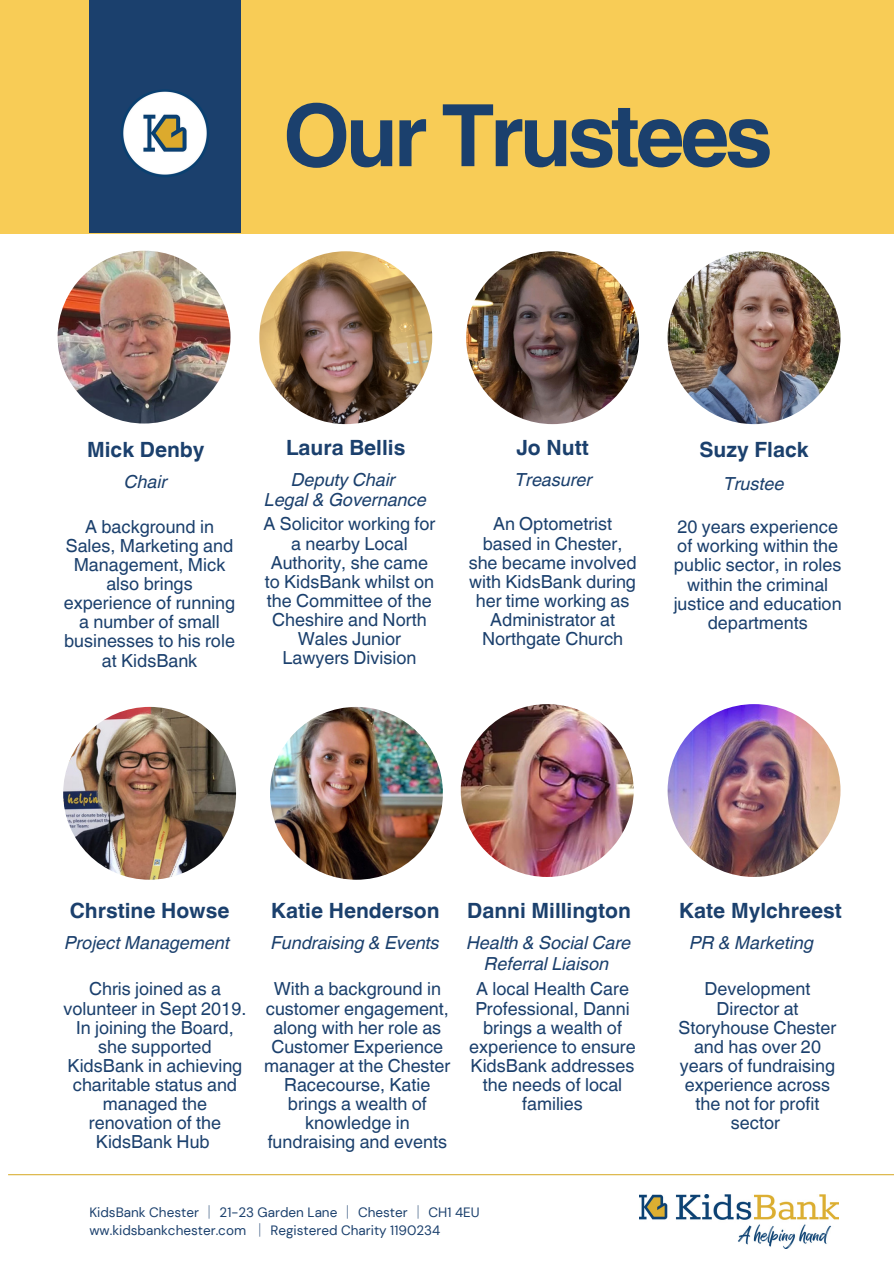
<style>
.page{position:relative;width:894px;height:1264px;background:#fff}
.page>*{position:absolute;margin:0;border:0;box-sizing:border-box;transform-origin:0 0}
.t1{font:700 86.1px "Helvetica World";letter-spacing:-.055em;color:#1b406d}
.t2{font:700 21px "Helvetica World";color:#1b406d}
.t3{font:18px/19.2px "Helvetica World";color:#1b406d;text-align:center}
.t4{font:italic 18px/20.2px "Helvetica World";color:#1b406d;text-align:center}
.t5{font:13.5px "DM Sans";color:#1b406d}
.s1{font-family:"Noto Sans CJ Ksc"}
</style>
<div class="page">
<div style="left:0;top:0;width:893px;height:233px;background:#f8cc56"></div>
<div style="left:89px;top:0;width:152px;height:233px;background:#1b406d"></div>
<img style="left:115px;top:89px;width:100px;height:100px;border-radius:50%">
<img style="left:667px;top:251px;width:173px;height:173px;border-radius:50%">
<img style="left:63px;top:707px;width:173px;height:172px;border-radius:50%">
<img style="left:270px;top:707px;width:173px;height:172px;border-radius:50%">
<img style="left:460px;top:704px;width:173px;height:173px;border-radius:50%">
<img style="left:667px;top:704px;width:173px;height:173px;border-radius:50%">
<hr style="left:8px;top:1174px;width:885px;height:1px;background:#dab13a">
<img style="left:639px;top:1194px;width:199px;height:54px">
<img style="left:58px;top:251px;width:172px;height:172px;border-radius:50%">
<img style="left:259px;top:251px;width:173px;height:173px;border-radius:50%">
<img style="left:466px;top:251px;width:173px;height:173px;border-radius:50%">
<h1 class="t1" style="left:283px;top:65px;width:490px">Our Trustees</h1>
<h2 class="t2" style="left:87px;top:432px;width:119px">Mick Denby</h2>
<h3 class="t4" style="left:124px;top:470px;width:44px">Chair</h3>
<h3 class="t3" style="left:64px;top:516px;width:173px">A background in<br>Sales, Marketing and<br>Management, Mick also brings experience of running a number of small businesses to his role at KidsBank</h3>
<h3 class="t2" style="left:286px;top:430px;width:121px">Laura Bellis</h3>
<h3 class="t2" style="left:516px;top:430px;width:74px">Jo Nutt</h3>
<h3 class="t4" style="left:264px;top:467px;width:163px">Deputy Chair<br>Legal &amp; Governance</h3>
<h3 class="t4" style="left:515px;top:467px;width:79px">Treasurer</h3>
<p class="t3" style="left:263px;top:514px;width:173px">A Solicitor working for a nearby Local<br>Authority, she came to KidsBank whilst on the Committee of the<br>Cheshire and North<br>Wales Junior<br>Lawyers Division</p>
<p class="t3" style="left:468px;top:514px;width:169px">An Optometrist based in Chester, she became involved with KidsBank during her time working as<br>Administrator at<br>Northgate Church</p>
<h2 class="t2" style="left:699px;top:432px;width:110px">Suzy Flack</h2>
<h3 class="t4" style="left:723px;top:471px;width:62px">Trustee</h3>
<h3 class="t3" style="left:673px;top:517px;width:169px">20 years experience of working within the public sector, in roles within the criminal justice and education departments</h3>
<p class="t2" style="left:70px;top:893px;width:161px">Chrstine Howse</p>
<p class="t2" style="left:271px;top:893px;width:170px">Katie Henderson</p>
<h2 class="t4" style="left:65px;top:931px;width:166px">Project Management</h2>
<h3 class="t2" style="left:467px;top:893px;width:165px">Danni Millington</h3>
<h3 class="t2" style="left:679px;top:893px;width:164px">Kate Mylchreest</h3>
<h3 class="t4" style="left:466px;top:931px;width:166px">Health &amp; Social Care<br>Referral Liaison</h3>
<h3 class="t4" style="left:271px;top:931px;width:170px">Fundraising &amp; Events</h3>
<h3 class="t4" style="left:689px;top:931px;width:125px">PR &amp; Marketing</h3>
<p class="t3" style="left:64px;top:979px;width:184px">Chris joined as a volunteer in Sept 2019.<br>In joining the Board, she supported<br>KidsBank in achieving charitable status and managed the renovation of the<br>KidsBank Hub</p>
<h2 class="t3" style="left:264px;top:979px;width:188px">With a background in customer engagement, along with her role as<br>Customer Experience manager at the Chester<br>Racecourse, Katie brings a wealth of knowledge in fundraising and events</h2>
<p class="t3" style="left:469px;top:979px;width:168px">A local Health Care<br>Professional, Danni brings a wealth of experience to ensure<br>KidsBank addresses the needs of local families</p>
<p class="t3" style="left:678px;top:979px;width:159px">Development<br>Director at<br>Storyhouse Chester and has over 20 years of fundraising experience across the not for profit sector</p>
<h2 class="t5" style="left:89px;top:1203px;width:391px">KidsBank Chester <span class="s1">│</span> 21-23 Garden Lane <span class="s1">│</span> Chester <span class="s1">│</span> CH1 4EU</h2>
<h2 class="t5" style="left:89px;top:1221px;width:352px">ww.kidsbankchester.com <span class="s1">│</span> Registered Charity 1190234</h2>
</div>
